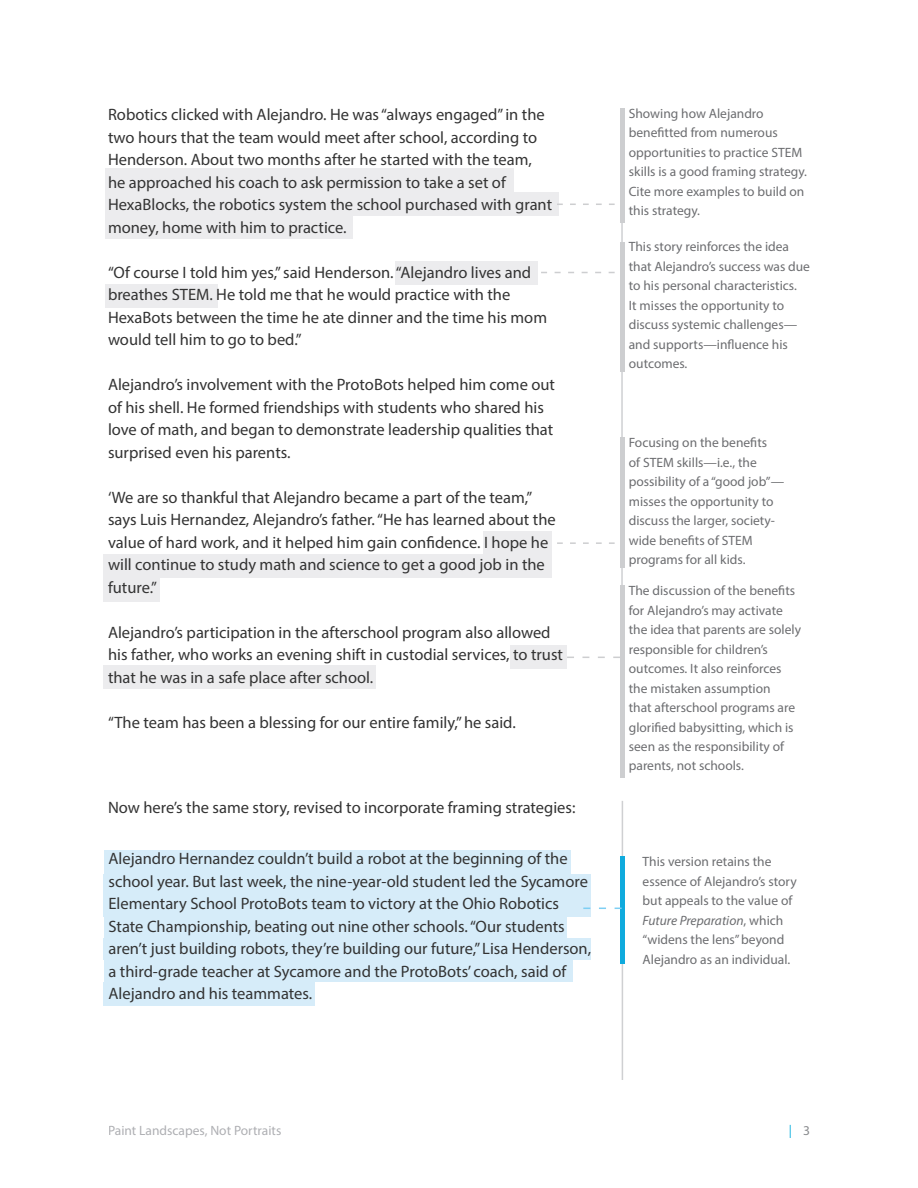
<style>
.page{position:relative;width:918px;height:1188px;background:#fff}
.page>*{position:absolute;margin:0;border:0;box-sizing:border-box;transform-origin:0 0}
.t1{font:16.5px/22.5px "Myriad Pro";color:#333}
.t2{font:13.5px/19.5px "Myriad Pro";color:#6c6d70}
.t3{font:13.5px "Myriad Pro";color:#a8a9ad}
.t4{font:13.5px "Myriad Pro";color:#00abdc}
.s1{font-style:italic}
.s2{color:#808285}
</style>
<div class="page">
<div style="left:395px;top:261px;width:143px;height:24px;background:#ececee"></div>
<div style="left:106px;top:284px;width:112px;height:23px;background:#ececee"></div>
<div style="left:483px;top:531px;width:69px;height:24px;background:#ececee"></div>
<div style="left:104px;top:554px;width:448px;height:24px;background:#ececee"></div>
<div style="left:104px;top:578px;width:56px;height:24px;background:#ececee"></div>
<div style="left:511px;top:645px;width:56px;height:23px;background:#ececee"></div>
<div style="left:103px;top:666px;width:273px;height:23px;background:#ececee"></div>
<div style="left:104px;top:850px;width:466px;height:24px;background:#d6ecf9"></div>
<div style="left:104px;top:874px;width:487px;height:21px;background:#d6ecf9"></div>
<div style="left:104px;top:895px;width:487px;height:22px;background:#d6ecf9"></div>
<div style="left:104px;top:917px;width:462px;height:22px;background:#d6ecf9"></div>
<div style="left:104px;top:939px;width:487px;height:21px;background:#d6ecf9"></div>
<div style="left:104px;top:960px;width:468px;height:22px;background:#d6ecf9"></div>
<div style="left:104px;top:982px;width:211px;height:24px;background:#d6ecf9"></div>
<div style="left:106px;top:168px;width:408px;height:24px;background:#ececee"></div>
<div style="left:106px;top:192px;width:453px;height:23px;background:#ececee"></div>
<div style="left:106px;top:215px;width:247px;height:24px;background:#ececee"></div>
<hr style="left:621px;top:108px;width:2px;height:658px;background:#cfd0d2">
<hr style="left:622px;top:801px;width:1px;height:279px;background:#cfd0d2">
<hr style="left:620px;top:242px;width:4px;height:130px;background:#cdced0">
<hr style="left:620px;top:437px;width:4px;height:131px;background:#cdced0">
<hr style="left:620px;top:585px;width:4px;height:193px;background:#cdced0">
<div style="left:620px;top:856px;width:5px;height:108px;background:#0faadd"></div>
<svg style="left:557px;top:204px;width:58px;height:1px"></svg>
<svg style="left:567px;top:657px;width:53px;height:1px"></svg>
<svg style="left:557px;top:542px;width:58px;height:2px"></svg>
<svg style="left:583px;top:908px;width:39px;height:1px"></svg>
<hr style="left:620px;top:108px;width:4px;height:114px;background:#cdced0">
<svg style="left:541px;top:272px;width:74px;height:1px"></svg>
<p class="t1" style="left:108px;top:103px;width:446px">Robotics clicked with Alejandro. He was “always engaged” in the two hours that the team would meet after school, according to Henderson. About two months after he started with the team, he approached his coach to ask permission to take a set of HexaBlocks, the robotics system the school purchased with grant money, home with him to practice.</p>
<p class="t1" style="left:108px;top:261px;width:441px">“Of course I told him yes,” said Henderson. “Alejandro lives and breathes STEM. He told me that he would practice with the HexaBots between the time he ate dinner and the time his mom would tell him to go to bed.”</p>
<p class="t1" style="left:108px;top:373px;width:449px">Alejandro’s involvement with the ProtoBots helped him come out of his shell. He formed friendships with students who shared his love of math, and began to demonstrate leadership qualities that surprised even his parents.</p>
<p class="t1" style="left:108px;top:486px;width:449px">‘We are so thankful that Alejandro became a part of the team,” says Luis Hernandez, Alejandro’s father. “He has learned about the value of hard work, and it helped him gain confidence. I hope he will continue to study math and science to get a good job in the future.”</p>
<p class="t1" style="left:108px;top:621px;width:457px">Alejandro’s participation in the afterschool program also allowed his father, who works an evening shift in custodial services, to trust that he was in a safe place after school.</p>
<p class="t1" style="left:108px;top:711px;width:409px">“The team has been a blessing for our entire family,” he said.</p>
<p class="t1" style="left:108px;top:796px;width:469px">Now here’s the same story, revised to incorporate framing strategies:</p>
<p class="t1" style="left:109px;top:847px;width:484px">Alejandro Hernandez couldn’t build a robot at the beginning of the school year. But last week, the nine-year-old student led the Sycamore Elementary School ProtoBots team to victory at the Ohio Robotics State Championship, beating out nine other schools. “Our students aren’t just building robots, they’re building our future,” Lisa Henderson, a third-grade teacher at Sycamore and the ProtoBots’ coach, said of Alejandro and his teammates.</p>
<p class="t2" style="left:629px;top:103px;width:180px">Showing how Alejandro benefitted from numerous opportunities to practice STEM skills is a good framing strategy.<br>Cite more examples to build on this strategy.</p>
<p class="t2" style="left:629px;top:237px;width:183px">This story reinforces the idea that Alejandro’s success was due to his personal characteristics.<br>It misses the opportunity to discuss systemic challenges— and supports—influence his outcomes.</p>
<p class="t2" style="left:629px;top:433px;width:157px">Focusing on the benefits<br>of STEM skills—i.e., the possibility of a “good job”— misses the opportunity to discuss the larger, society&shy;wide benefits of STEM programs for all kids.</p>
<p class="t2" style="left:629px;top:581px;width:174px">The discussion of the benefits for Alejandro’s may activate the idea that parents are solely responsible for children’s outcomes. It also reinforces the mistaken assumption<br>that afterschool programs are glorified babysitting, which is seen as the responsibility of parents, not schools.</p>
<p class="t2" style="left:643px;top:852px;width:156px">This version retains the essence of Alejandro’s story but appeals to the value of<br><span class="s1">Future Preparation</span>, which “widens the lens” beyond<br>Alejandro as an individual.</p>
<p class="t3" style="left:108px;top:1122px;width:175px">Paint Landscapes, Not Portraits</p>
<p class="t4" style="left:788px;top:1122px;width:23px">| <span class="s2">3</span></p>
</div>
